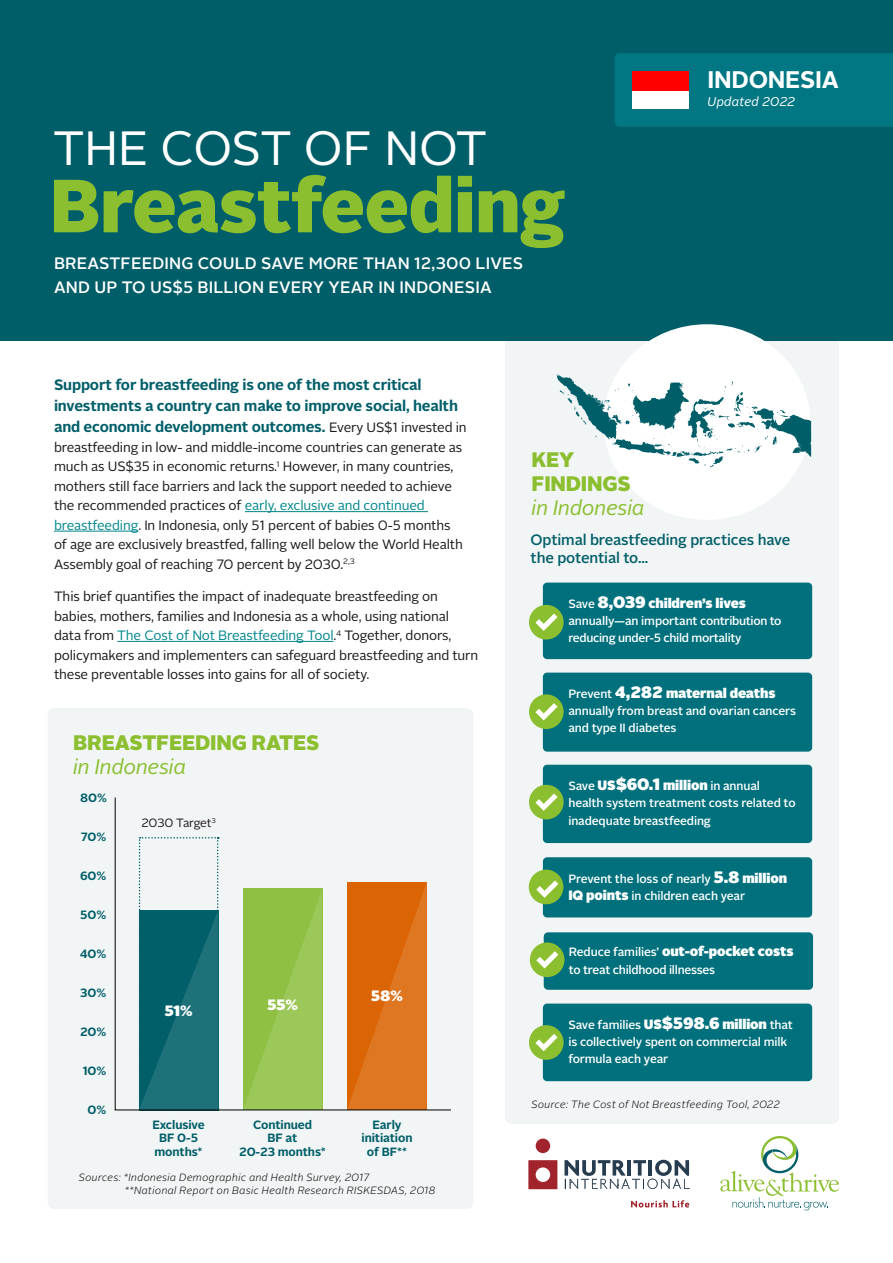
<style>
.page{position:relative;width:893px;height:1263px;background:#fff}
.page>*{position:absolute;margin:0;border:0;box-sizing:border-box;transform-origin:0 0}
.DOC_HEADING{font:900 75px "Alright Sans";letter-spacing:-.01em;color:#8cbf30}
.DOC_HEADING-2{font:48px "Alright Sans";letter-spacing:-.005em;color:#fff}
.ACTIONS_BULLETS{font:700 24px "Alright Sans";letter-spacing:-.01em;color:#fff}
.SUB_HEADING{font:900 21px/24px "Alright Sans";letter-spacing:-.01em;color:#8cbf30}
.SUB_HEADING-2{font:italic 21px "Alright Sans";letter-spacing:-.01em;color:#8cbf30}
.DOC_HEADING-3{font:500 16.5px/24px "Alright Sans";letter-spacing:.01em;color:#fff}
.NEW_STANDFIRST{font:700 15px/21px "Alright Sans";letter-spacing:-.01em;color:#005e69}
.SUB_HEADING-3{font:500 15px/18px "Alright Sans";letter-spacing:-.01em;color:#005e69}
.NEW_STANDFIRST-2{font:900 15px "Alright Sans";color:#fff}
.NEW_STANDFIRST-3{font:13.5px/19.5px "Alright Sans";letter-spacing:-.01em;color:#1a171b}
.ACTIONS_BULLETS-2{font:900 13.5px "Alright Sans";letter-spacing:-.01em;color:#fff}
.ACTIONS_BULLETS-3{font:italic 12.75px "Alright Sans";letter-spacing:.01em;color:#fff}
.ACTIONS_BULLETS-4{font:500 12px/17.2px "Alright Sans";letter-spacing:-.01em;color:#fff}
.SUB_HEADING-4{font:700 12px/13.5px "Alright Sans";letter-spacing:-.01em;color:#005e69;text-align:center}
.NEW_STANDFIRST-4{font:700 12px "Alright Sans";letter-spacing:-.015em;color:#005e69}
.Bullets{font:12px "Alright Sans";letter-spacing:-.02em;color:#1a171b}
.t1{font:italic 300 10.5px/12.6px "Alright Sans";letter-spacing:.025em;color:#000}
.s1{font-weight:400;font-size:13.5px;color:#1a171b}
.s2{color:#00868c}
.s3{font-weight:500;font-size:12px}
.s4{font-size:16.5px}
.s5{font-weight:400;font-style:italic}
.s6{font-weight:900;font-size:13.5px}
.s7{font-weight:900;font-size:16.5px}
</style>
<div class="page">
<div style="left:505px;top:321px;width:334px;height:803px;background:#f2f5f5;border-radius:6px"></div>
<div style="left:48px;top:708px;width:425px;height:501px;background:#f2f5f5;border-radius:6px"></div>
<div style="left:0;top:0;width:893px;height:341px;background:#005e69"></div>
<hr style="left:245px;top:511px;width:183px;height:1px;background:#00868c">
<hr style="left:54px;top:531px;width:84px;height:1px;background:#00868c">
<hr style="left:117px;top:641px;width:217px;height:1px;background:#00868c">
<div style="left:543px;top:583px;width:269px;height:76px;background:#00707c;border-radius:4px"></div>
<div style="left:543px;top:673px;width:269px;height:79px;background:#00707c;border-radius:4px"></div>
<div style="left:543px;top:765px;width:269px;height:78px;background:#00707c;border-radius:4px"></div>
<div style="left:543px;top:1003px;width:269px;height:78px;background:#00707c;border-radius:4px"></div>
<div style="left:543px;top:857px;width:269px;height:60px;background:#00707c;border-radius:4px"></div>
<div style="left:529px;top:605px;width:35px;height:34px;background:#8cbf30;border-radius:50%"></div>
<svg style="left:535px;top:613px;width:23px;height:18px"></svg>
<div style="left:529px;top:694px;width:35px;height:35px;background:#8cbf30;border-radius:50%"></div>
<svg style="left:535px;top:703px;width:23px;height:17px"></svg>
<div style="left:529px;top:785px;width:35px;height:34px;background:#8cbf30;border-radius:50%"></div>
<svg style="left:535px;top:793px;width:23px;height:18px"></svg>
<div style="left:529px;top:870px;width:34px;height:34px;background:#8cbf30;border-radius:50%"></div>
<svg style="left:536px;top:880px;width:22px;height:18px"></svg>
<div style="left:529px;top:1025px;width:35px;height:35px;background:#8cbf30;border-radius:50%"></div>
<svg style="left:535px;top:1034px;width:23px;height:17px"></svg>
<svg style="left:114px;top:797px;width:337px;height:314px"></svg>
<div style="left:544px;top:932px;width:269px;height:58px;background:#00707c;border-radius:4px"></div>
<div style="left:603px;top:324px;width:207px;height:196px;background:#fff;border-radius:50%"></div>
<div style="left:530px;top:942px;width:34px;height:35px;background:#8cbf30;border-radius:50%"></div>
<svg style="left:536px;top:951px;width:22px;height:17px"></svg>
<svg style="left:720px;top:1136px;width:119px;height:74px"></svg>
<svg style="left:631px;top:1200px;width:58px;height:7px"></svg>
<div style="left:536px;top:1139px;width:14px;height:14px;background:#a1242d;border-radius:50%"></div>
<svg style="left:528px;top:1160px;width:29px;height:29px"></svg>
<svg style="left:564px;top:1160px;width:126px;height:29px"></svg>
<div style="left:615px;top:53px;width:278px;height:74px;background:#007783"></div>
<div style="left:632px;top:72px;width:57px;height:37px;background:#fff"></div>
<div style="left:632px;top:72px;width:57px;height:19px;background:#f00"></div>
<svg style="left:556px;top:374px;width:255px;height:94px"></svg>
<p class="DOC_HEADING-2" style="left:53px;top:116px;width:436px">THE COST OF NOT</p>
<p class="DOC_HEADING" style="left:50px;top:152px;width:517px">Breastfeeding</p>
<p class="DOC_HEADING-3" style="left:54px;top:252px;width:471px">BREASTFEEDING COULD SAVE MORE THAN 12,300 LIVES<br>AND UP TO US$5 BILLION EVERY YEAR IN INDONESIA</p>
<p class="ACTIONS_BULLETS" style="left:707px;top:63px;width:133px">INDONESIA</p>
<p class="ACTIONS_BULLETS-3" style="left:707px;top:93px;width:89px">Updated 2022</p>
<p class="NEW_STANDFIRST" style="left:54px;top:375px;width:414px">Support for breastfeeding is one of the most critical investments a country can make to improve social, health and economic development outcomes. <span class="s1">Every US$1 invested in</span></p>
<p class="NEW_STANDFIRST-3" style="left:54px;top:437px;width:410px">breastfeeding in low- and middle-income countries can generate as much as US$35 in economic returns.<sup>1</sup> However, in many countries, mothers still face barriers and lack the support needed to achieve the recommended practices of <span class="s2">early, exclusive and continued breastfeeding</span>. In Indonesia, only 51 percent of babies 0-5 months of age are exclusively breastfed, falling well below the World Health Assembly goal of reaching 70 percent by 2030.<sup>2,3</sup></p>
<p class="NEW_STANDFIRST-3" style="left:54px;top:587px;width:426px">This brief quantifies the impact of inadequate breastfeeding on babies, mothers, families and Indonesia as a whole, using national data from <span class="s2">The Cost of Not Breastfeeding Tool</span>.<sup>4</sup> Together, donors, policymakers and implementers can safeguard breastfeeding and turn these preventable losses into gains for all of society.</p>
<p class="ACTIONS_BULLETS-2" style="left:568px;top:593px;width:179px"><span class="s3">Save</span> <span class="s4">8,039</span> children’s lives</p>
<p class="SUB_HEADING" style="left:531px;top:447px;width:115px">KEY<br>FINDINGS <span class="s5">in Indonesia</span></p>
<p class="SUB_HEADING-3" style="left:531px;top:531px;width:261px">Optimal breastfeeding practices have the potential to...</p>
<p class="ACTIONS_BULLETS-4" style="left:568px;top:612px;width:215px">annually—an important contribution to reducing under-5 child mortality</p>
<p class="SUB_HEADING" style="left:73px;top:730px;width:248px">BREASTFEEDING RATES</p>
<p class="SUB_HEADING-2" style="left:73px;top:752px;width:115px">in Indonesia</p>
<p class="NEW_STANDFIRST-4" style="left:80px;top:789px;width:28px">80%</p>
<p class="NEW_STANDFIRST-4" style="left:81px;top:828px;width:27px">70%</p>
<p class="NEW_STANDFIRST-4" style="left:80px;top:867px;width:28px">60%</p>
<p class="NEW_STANDFIRST-4" style="left:80px;top:906px;width:28px">50%</p>
<p class="NEW_STANDFIRST-4" style="left:80px;top:945px;width:28px">40%</p>
<p class="NEW_STANDFIRST-4" style="left:80px;top:984px;width:28px">30%</p>
<p class="NEW_STANDFIRST-4" style="left:80px;top:1023px;width:28px">20%</p>
<p class="NEW_STANDFIRST-4" style="left:83px;top:1062px;width:25px">10%</p>
<p class="NEW_STANDFIRST-4" style="left:88px;top:1102px;width:20px">0%</p>
<p class="Bullets" style="left:141px;top:815px;width:76px">2030 Target<sup>3</sup></p>
<p class="NEW_STANDFIRST-2" style="left:165px;top:999px;width:30px">51%</p>
<p class="NEW_STANDFIRST-2" style="left:267px;top:993px;width:32px">55%</p>
<p class="SUB_HEADING-4" style="left:152px;top:1118px;width:54px">Exclusive</p>
<p class="SUB_HEADING-4" style="left:159px;top:1131px;width:40px">BF 0-5</p>
<p class="SUB_HEADING-4" style="left:155px;top:1145px;width:50px">months*</p>
<p class="SUB_HEADING-4" style="left:239px;top:1118px;width:88px">Continued<br>BF at<br>20-23 months*</p>
<p class="NEW_STANDFIRST-2" style="left:371px;top:984px;width:34px">58%</p>
<p class="SUB_HEADING-4" style="left:362px;top:1118px;width:52px">Early initiation</p>
<p class="SUB_HEADING-4" style="left:367px;top:1145px;width:42px">of BF**</p>
<p class="t1" style="left:125px;top:1171px;width:312px;text-indent:-46px">Sources: *Indonesia Demographic and Health Survey, 2017<br>**National Report on Basic Health Research RISKESDAS, 2018</p>
<p class="ACTIONS_BULLETS-2" style="left:568px;top:683px;width:209px"><span class="s3">Prevent</span> <span class="s4">4,282</span> maternal deaths</p>
<p class="ACTIONS_BULLETS-4" style="left:568px;top:702px;width:229px">annually from breast and ovarian cancers and type II diabetes</p>
<p class="ACTIONS_BULLETS-4" style="left:568px;top:777px;width:229px">Save <span class="s6">US</span><span class="s7">$60.1</span> <span class="s6">million</span> in annual health system treatment costs related to inadequate breastfeeding</p>
<p class="ACTIONS_BULLETS-4" style="left:568px;top:870px;width:220px">Prevent the loss of nearly <span class="s7">5.8</span> <span class="s6">million<br>IQ points</span> in children each year</p>
<p class="ACTIONS_BULLETS-2" style="left:569px;top:942px;width:226px"><span class="s3">Reduce families’</span> out-of-pocket costs</p>
<p class="ACTIONS_BULLETS-4" style="left:569px;top:961px;width:148px">to treat childhood illnesses</p>
<p class="ACTIONS_BULLETS-4" style="left:568px;top:1016px;width:226px">Save families <span class="s6">US</span><span class="s7">$598.6</span> <span class="s6">million</span> that is collectively spent on commercial milk formula each year</p>
<p class="t1" style="left:531px;top:1098px;width:250px">Source: The Cost of Not Breastfeeding Tool, 2022</p>
</div>
